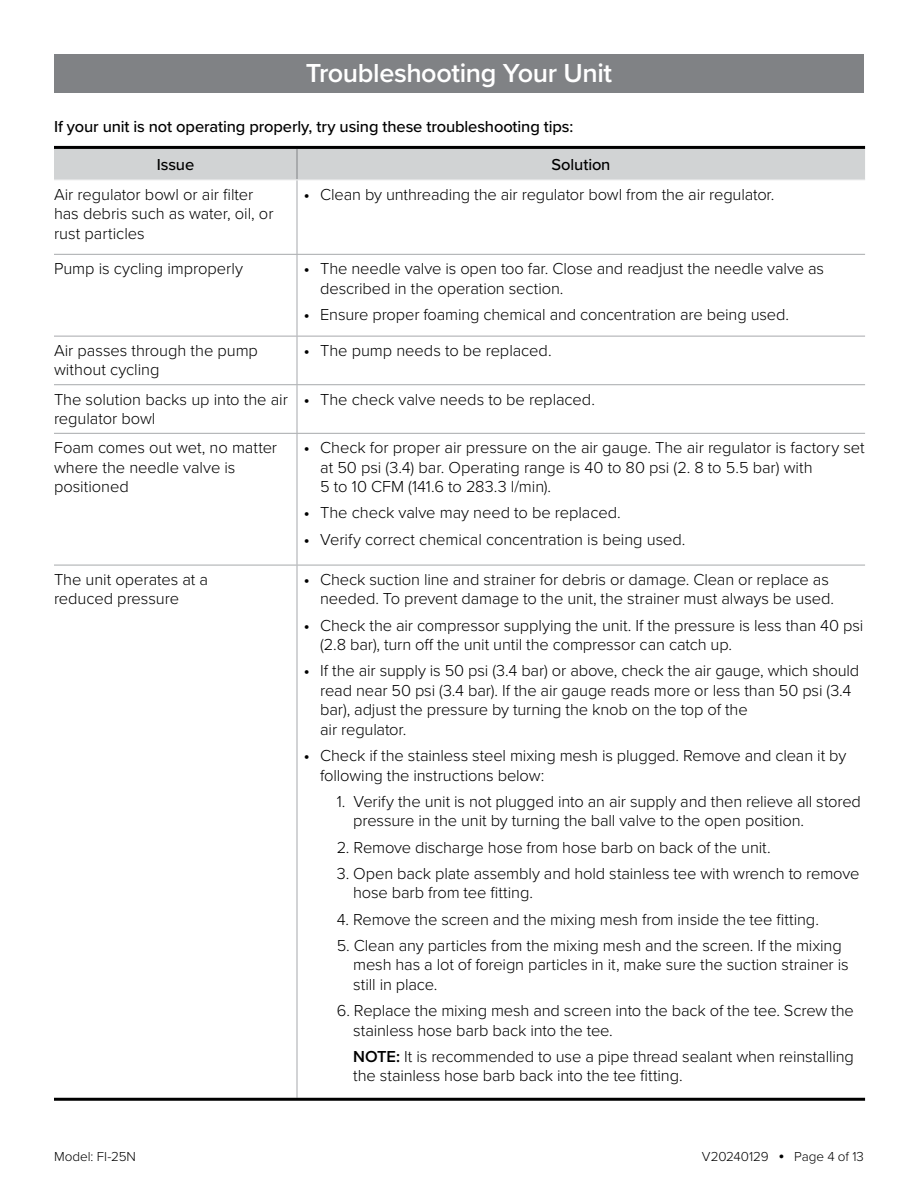
<style>
.page{position:relative;width:918px;height:1188px;background:#fff}
.page>*{position:absolute;margin:0;border:0;box-sizing:border-box;transform-origin:0 0}
.t1{font:600 27px "Proxima Nova";letter-spacing:-.015em;color:#fff}
.t2{font:300 16.5px/19.5px "Proxima Nova";letter-spacing:-.01em;color:#000}
.t3{font:500 16.5px "Proxima Nova";letter-spacing:-.005em;color:#000}
.t4{font:300 13.5px "Proxima Nova";color:#000}
.s1{font-weight:600}
.s2{font-family:"Futura PT";font-weight:500}
</style>
<div class="page">
<div style="left:54px;top:54px;width:810px;height:38px;background:#808285"></div>
<div style="left:54px;top:149px;width:811px;height:30px;background:#d1d3d4"></div>
<hr style="left:297px;top:180px;width:1px;height:74px;background:#a7a9ac">
<hr style="left:54px;top:254px;width:243px;height:1px;background:#a7a9ac">
<hr style="left:297px;top:254px;width:568px;height:1px;background:#a7a9ac">
<hr style="left:297px;top:255px;width:1px;height:81px;background:#a7a9ac">
<hr style="left:54px;top:336px;width:243px;height:1px;background:#a7a9ac">
<hr style="left:297px;top:336px;width:568px;height:1px;background:#a7a9ac">
<hr style="left:297px;top:336px;width:1px;height:48px;background:#a7a9ac">
<hr style="left:54px;top:384px;width:243px;height:1px;background:#a7a9ac">
<hr style="left:297px;top:384px;width:568px;height:1px;background:#a7a9ac">
<hr style="left:297px;top:385px;width:1px;height:48px;background:#a7a9ac">
<hr style="left:54px;top:433px;width:243px;height:1px;background:#a7a9ac">
<hr style="left:297px;top:433px;width:568px;height:1px;background:#a7a9ac">
<hr style="left:297px;top:434px;width:1px;height:131px;background:#a7a9ac">
<hr style="left:54px;top:565px;width:243px;height:1px;background:#a7a9ac">
<hr style="left:297px;top:565px;width:568px;height:1px;background:#a7a9ac">
<hr style="left:297px;top:565px;width:1px;height:533px;background:#a7a9ac">
<hr style="left:297px;top:149px;width:1px;height:30px;background:#808285">
<hr style="left:54px;top:179px;width:243px;height:1px;background:#e6e7e8">
<hr style="left:297px;top:179px;width:568px;height:1px;background:#e6e7e8">
<hr style="left:54px;top:146px;width:243px;height:3px;background:#000">
<hr style="left:297px;top:146px;width:568px;height:3px;background:#000">
<hr style="left:54px;top:1098px;width:243px;height:3px;background:#000">
<hr style="left:297px;top:1098px;width:568px;height:3px;background:#000">
<h1 class="t1" style="left:306px;top:53px;width:308px">Troubleshooting Your Unit</h1>
<p class="t3" style="left:54px;top:114px;width:521px">If your unit is not operating properly, try using these troubleshooting tips:</p>
<p class="t3" style="left:157px;top:152px;width:39px">Issue</p>
<p class="t3" style="left:552px;top:152px;width:61px">Solution</p>
<p class="t2" style="left:54px;top:183px;width:221px">Air regulator bowl or air filter has debris such as water, oil, or rust particles</p>
<p class="t2" style="left:304px;top:183px;width:472px"><span class="s1">•</span> Clean by unthreading the air regulator bowl from the air regulator.</p>
<p class="t2" style="left:54px;top:258px;width:190px">Pump is cycling improperly</p>
<p class="t2" style="left:320px;top:258px;width:505px;text-indent:-16px"><span class="s1">•</span> The needle valve is open too far. Close and readjust the needle valve as described in the operation section.</p>
<p class="t2" style="left:304px;top:304px;width:487px"><span class="s1">•</span> Ensure proper foaming chemical and concentration are being used.</p>
<p class="t2" style="left:54px;top:340px;width:206px">Air passes through the pump without cycling</p>
<p class="t2" style="left:304px;top:340px;width:249px"><span class="s1">•</span> The pump needs to be replaced.</p>
<p class="t2" style="left:54px;top:388px;width:235px">The solution backs up into the air regulator bowl</p>
<p class="t2" style="left:304px;top:388px;width:293px"><span class="s1">•</span> The check valve needs to be replaced.</p>
<p class="t2" style="left:54px;top:437px;width:225px">Foam comes out wet, no matter where the needle valve is positioned</p>
<p class="t2" style="left:320px;top:437px;width:546px;text-indent:-16px"><span class="s1">•</span> Check for proper air pressure on the air gauge. The air regulator is factory set at 50 psi (3.4) bar. Operating range is 40 to 80 psi (2. 8 to 5.5 bar) with<br>5 to 10 CFM (141.6 to 283.3 l/min).</p>
<p class="t2" style="left:304px;top:502px;width:319px"><span class="s1">•</span> The check valve may need to be replaced.</p>
<p class="t2" style="left:304px;top:528px;width:383px"><span class="s1">•</span> Verify correct chemical concentration is being used.</p>
<p class="t2" style="left:54px;top:569px;width:156px">The unit operates at a reduced pressure</p>
<p class="t2" style="left:320px;top:569px;width:515px;text-indent:-16px"><span class="s1">•</span> Check suction line and strainer for debris or damage. Clean or replace as needed. To prevent damage to the unit, the strainer must always be used.</p>
<p class="t2" style="left:320px;top:614px;width:545px;text-indent:-16px"><span class="s1">•</span> Check the air compressor supplying the unit. If the pressure is less than 40 psi (2.8 bar), turn off the unit until the compressor can catch up.</p>
<p class="t2" style="left:320px;top:660px;width:541px;text-indent:-16px"><span class="s1">•</span> If the air supply is 50 psi (3.4 bar) or above, check the air gauge, which should read near 50 psi (3.4 bar). If the air gauge reads more or less than 50 psi (3.4 bar), adjust the pressure by turning the knob on the top of the<br>air regulator.</p>
<p class="t2" style="left:320px;top:745px;width:528px;text-indent:-16px"><span class="s1">•</span> Check if the stainless steel mixing mesh is plugged. Remove and clean it by following the instructions below:</p>
<p class="t2" style="left:353px;top:791px;width:509px;text-indent:-16px">1. Verify the unit is not plugged into an air supply and then relieve all stored pressure in the unit by turning the ball valve to the open position.</p>
<p class="t2" style="left:337px;top:836px;width:435px">2. Remove discharge hose from hose barb on back of the unit.</p>
<p class="t2" style="left:353px;top:863px;width:508px;text-indent:-16px">3. Open back plate assembly and hold stainless tee with wrench to remove hose barb from tee fitting.</p>
<p class="t2" style="left:337px;top:909px;width:484px">4. Remove the screen and the mixing mesh from inside the tee fitting.</p>
<p class="t2" style="left:353px;top:935px;width:497px;text-indent:-16px">5. Clean any particles from the mixing mesh and the screen. If the mixing mesh has a lot of foreign particles in it, make sure the suction strainer is still in place.</p>
<p class="t2" style="left:353px;top:1000px;width:502px;text-indent:-16px">6. Replace the mixing mesh and screen into the back of the tee. Screw the stainless hose barb back into the tee.</p>
<p class="t2" style="left:353px;top:1046px;width:502px"><span class="s1">NOTE:</span> It is recommended to use a pipe thread sealant when reinstalling the stainless hose barb back into the tee fitting.</p>
<p class="t4" style="left:54px;top:1146px;width:84px">Model: FI-25N</p>
<p class="t4" style="left:702px;top:1146px;width:164px">V20240129 <span class="s2">•</span> Page 4 of 13</p>
</div>
